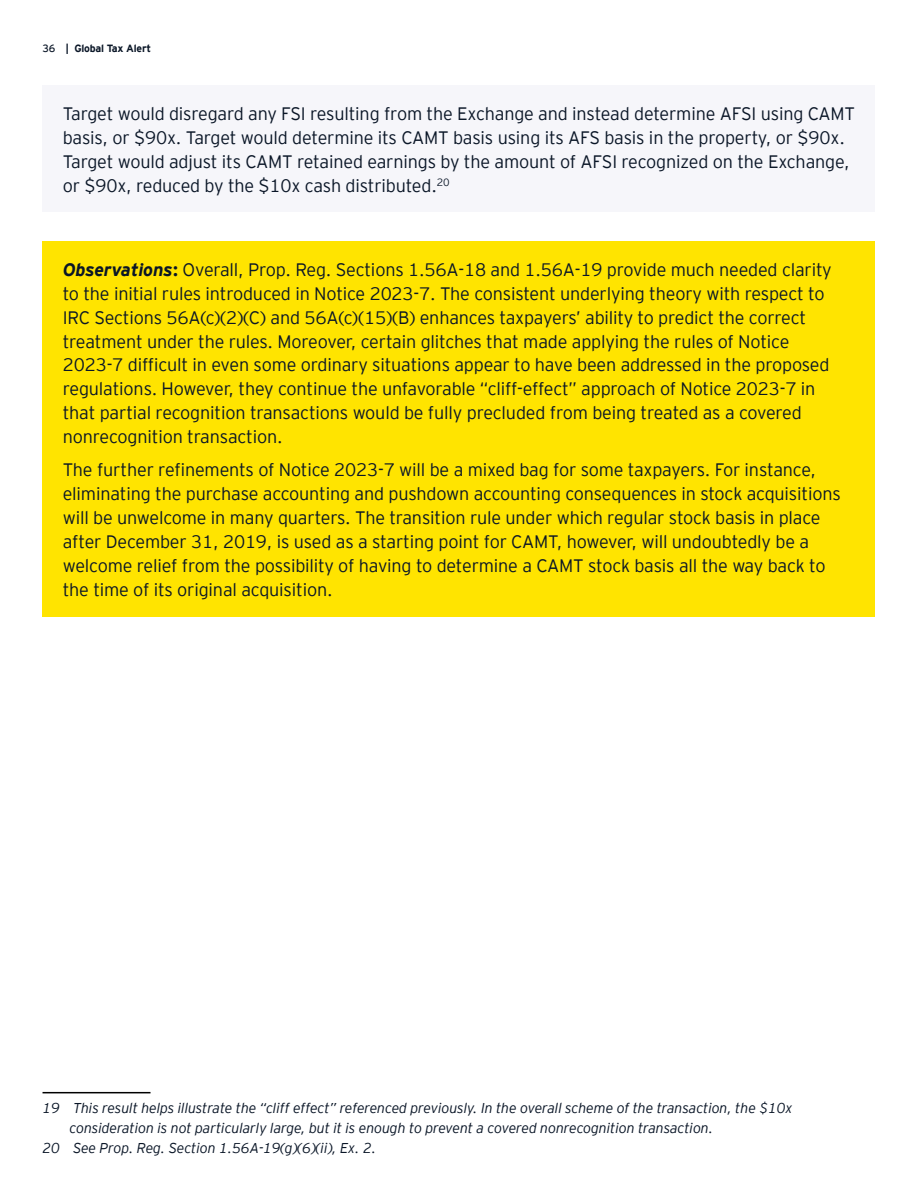
<style>
.page{position:relative;width:918px;height:1188px;background:#fff}
.page>*{position:absolute;margin:0;border:0;box-sizing:border-box;transform-origin:0 0}
.t1{font:300 18px/24px "EY Interstate";letter-spacing:-.01em;color:#0a1627}
.t2{font:italic 300 14.25px "EY Interstate";letter-spacing:-.01em;color:#0a1627}
.t3{font:700 10.5px "EY Interstate";letter-spacing:-.02em;color:#0a1627}
.s1{font-weight:400}
.s2{font-weight:700;font-style:italic}
.s3{font-weight:700}
</style>
<div class="page">
<hr style="left:43px;top:1092px;width:108px;height:1px;background:#000">
<div style="left:43px;top:85px;width:832px;height:127px;background:#f6f6fa"></div>
<div style="left:43px;top:241px;width:832px;height:375px;background:#ffe400"></div>
<p class="t3" style="left:43px;top:40px;width:110px"><span class="s1">36</span> | Global Tax Alert</p>
<p class="t1" style="left:63px;top:100px;width:794px">Target would disregard any FSI resulting from the Exchange and instead determine AFSI using CAMT basis, or $90x. Target would determine its CAMT basis using its AFS basis in the property, or $90x.<br>Target would adjust its CAMT retained earnings by the amount of AFSI recognized on the Exchange, or $90x, reduced by the $10x cash distributed.<sup>20</sup></p>
<p class="t1" style="left:63px;top:256px;width:771px"><span class="s2">Observations</span><span class="s3">:</span> Overall, Prop. Reg. Sections 1. 56A-18 and 1. 56A-19 provide much needed clarity to the initial rules introduced in Notice 2023-7. The consistent underlying theory with respect to IRC Sections 56A(c)(2)(C) and 56A(c)(15)(B) enhances taxpayers’ ability to predict the correct treatment under the rules. Moreover, certain glitches that made applying the rules of Notice 2023-7 difficult in even some ordinary situations appear to have been addressed in the proposed regulations. However, they continue the unfavorable “cliff-effect” approach of Notice 2023-7 in that partial recognition transactions would be fully precluded from being treated as a covered nonrecognition transaction.</p>
<p class="t1" style="left:63px;top:457px;width:780px">The further refinements of Notice 2023-7 will be a mixed bag for some taxpayers. For instance, eliminating the purchase accounting and pushdown accounting consequences in stock acquisitions will be unwelcome in many quarters. The transition rule under which regular stock basis in place after December 31, 2019, is used as a starting point for CAMT, however, will undoubtedly be a welcome relief from the possibility of having to determine a CAMT stock basis all the way back to the time of its original acquisition.</p>
<p class="t2" style="left:43px;top:1098px;width:752px">19 This result helps illustrate the “cliff effect” referenced previously. In the overall scheme of the transaction, the $10x</p>
<p class="t2" style="left:70px;top:1118px;width:645px">consideration is not particularly large, but it is enough to prevent a covered nonrecognition transaction.</p>
<p class="t2" style="left:43px;top:1138px;width:335px">20 See Prop. Reg. Section 1.56A-19(g)(6)(ii), Ex. 2.</p>
</div>
